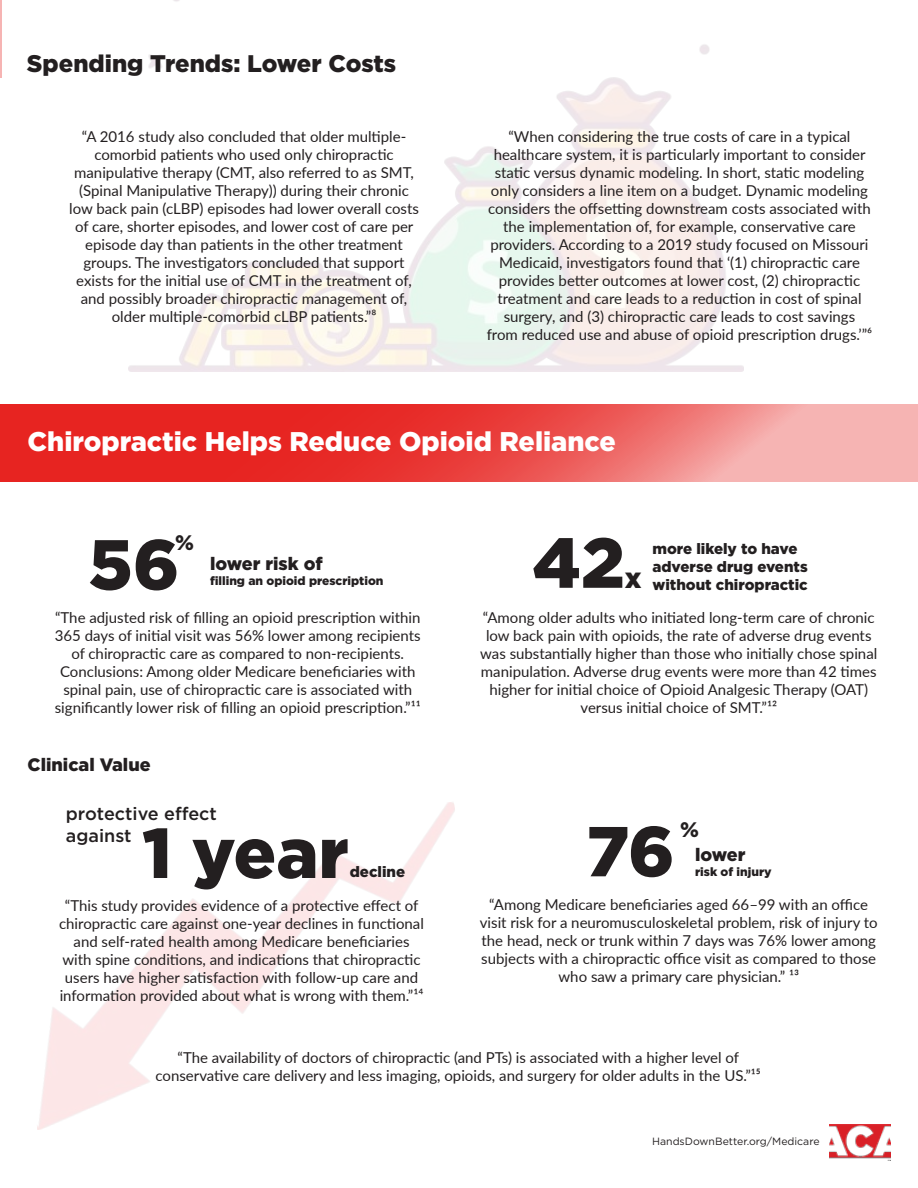
<style>
.page{position:relative;width:918px;height:1188px;background:#fff}
.page>*{position:absolute;margin:0;border:0;box-sizing:border-box;transform-origin:0 0}
.t1{font:900 70.5px "Gotham";color:#231f20}
.t2{font:900 28.5px "Gotham";color:#231f20}
.t3{font:900 27px "Gotham";color:#fff}
.t4{font:900 24px "Gotham";color:#231f20}
.t5{font:900 21px "Gotham";color:#231f20}
.t6{font:900 18px "Gotham";color:#231f20}
.t7{font:500 18px/21.6px "Gotham";color:#231f20}
.t8{font:15px/18px "Lato";color:#231f20;text-align:center}
.t9{font:900 15px/18px "Gotham";color:#231f20}
.t10{font:900 12px "Gotham";color:#231f20}
.t11{font:10.5px "Gotham";color:#231f20}
</style>
<div class="page">
<hr style="left:0;top:0;width:1px;height:78px;background:#e72421">
<img style="left:128px;top:0;width:615px;height:371px">
<img style="left:37px;top:802px;width:418px;height:328px">
<img style="left:830px;top:1124px;width:61px;height:36px">
<svg style="left:0;top:404px;width:918px;height:78px;background:#eb5351"></svg>
<h3 class="t4" style="left:27px;top:53px;width:371px">Spending Trends: Lower Costs</h3>
<p class="t8" style="left:69px;top:127px;width:351px">“A 2016 study also concluded that older multiple&shy;comorbid patients who used only chiropractic manipulative therapy (CMT, also referred to as SMT, (Spinal Manipulative Therapy)) during their chronic low back pain (cLBP) episodes had lower overall costs of care, shorter episodes, and lower cost of care per episode day than patients in the other treatment groups. The investigators concluded that support exists for the initial use of CMT in the treatment of, and possibly broader chiropractic management of, older multiple-comorbid cLBP patients.”⁸</p>
<p class="t8" style="left:487px;top:129px;width:387px">“When considering the true costs of care in a typical healthcare system, it is particularly important to consider static versus dynamic modeling. In short, static modeling only considers a line item on a budget. Dynamic modeling considers the offsetting downstream costs associated with the implementation of, for example, conservative care providers. According to a 2019 study focused on Missouri Medicaid, investigators found that ‘(1) chiropractic care provides better outcomes at lower cost, (2) chiropractic treatment and care leads to a reduction in cost of spinal surgery, and (3) chiropractic care leads to cost savings from reduced use and abuse of opioid prescription drugs.’”⁶</p>
<h3 class="t3" style="left:28px;top:430px;width:590px">Chiropractic Helps Reduce Opioid Reliance</h3>
<h1 class="t1" style="left:88px;top:533px;width:93px">56</h1>
<h3 class="t5" style="left:175px;top:533px;width:20px">%</h3>
<p class="t6" style="left:210px;top:556px;width:114px">lower risk of</p>
<p class="t10" style="left:210px;top:575px;width:175px">filling an opioid prescription</p>
<h1 class="t1" style="left:532px;top:531px;width:94px">42</h1>
<h2 class="t2" style="left:625px;top:565px;width:18px">x</h2>
<p class="t9" style="left:653px;top:540px;width:157px">more likely to have adverse drug events without chiropractic</p>
<p class="t8" style="left:55px;top:608px;width:368px">“The adjusted risk of filling an opioid prescription within 365 days of initial visit was 56% lower among recipients of chiropractic care as compared to non-recipients.<br>Conclusions: Among older Medicare beneficiaries with spinal pain, use of chiropractic care is associated with significantly lower risk of filling an opioid prescription.”¹¹</p>
<p class="t6" style="left:28px;top:756px;width:125px">Clinical Value</p>
<p class="t7" style="left:66px;top:804px;width:153px">protective effect against</p>
<h1 class="t1" style="left:142px;top:822px;width:208px">1 year</h1>
<p class="t9" style="left:350px;top:863px;width:57px">decline</p>
<p class="t8" style="left:59px;top:895px;width:366px">“This study provides evidence of a protective effect of chiropractic care against one-year declines in functional and self-rated health among Medicare beneficiaries with spine conditions, and indications that chiropractic users have higher satisfaction with follow-up care and information provided about what is wrong with them.”¹⁴</p>
<p class="t8" style="left:480px;top:608px;width:399px">“Among older adults who initiated long-term care of chronic low back pain with opioids, the rate of adverse drug events was substantially higher than those who initially chose spinal manipulation. Adverse drug events were more than 42 times higher for initial choice of Opioid Analgesic Therapy (OAT) versus initial choice of SMT.”¹²</p>
<h1 class="t1" style="left:586px;top:820px;width:90px">76</h1>
<h3 class="t5" style="left:680px;top:820px;width:20px">%</h3>
<p class="t6" style="left:695px;top:847px;width:52px">lower</p>
<p class="t10" style="left:695px;top:866px;width:78px">risk of injury</p>
<p class="t8" style="left:480px;top:895px;width:399px">“Among Medicare beneficiaries aged 66–99 with an office visit risk for a neuromusculoskeletal problem, risk of injury to the head, neck or trunk within 7 days was 76% lower among subjects with a chiropractic office visit as compared to those who saw a primary care physician.” ¹3</p>
<p class="t8" style="left:156px;top:1048px;width:607px">“The availability of doctors of chiropractic (and PTs) is associated with a higher level of conservative care delivery and less imaging, opioids, and surgery for older adults in the US.”¹⁵</p>
<p class="t11" style="left:652px;top:1137px;width:169px">HandsDownBetter.org/Medicare</p>
</div>
